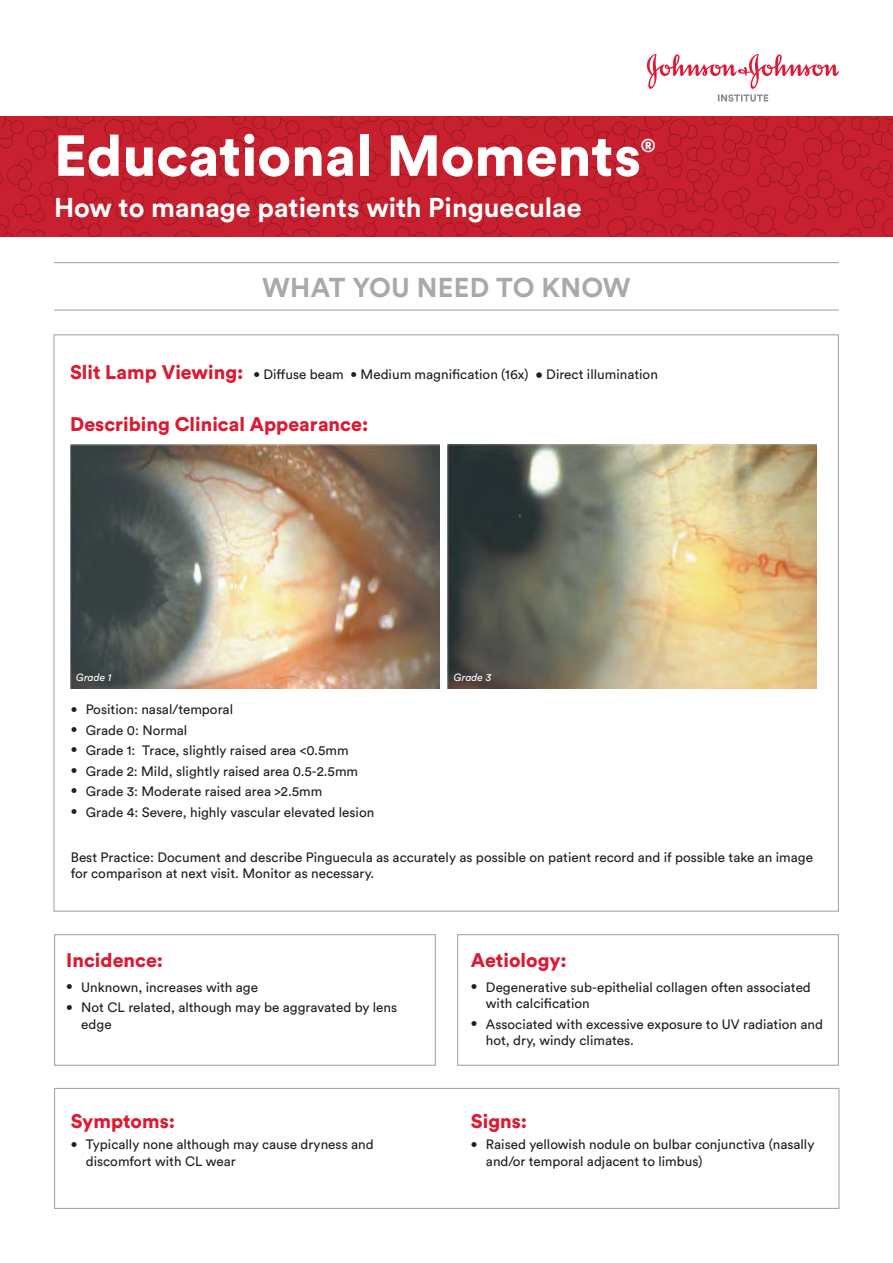
<style>
.page{position:relative;width:893px;height:1263px;background:#fff}
.page>*{position:absolute;margin:0;border:0;box-sizing:border-box;transform-origin:0 0}
.t1{font:900 57px "Circular Std";color:#fff}
.t2{font:700 27px "Circular Std";color:#fff}
.t3{font:700 27px "Circular Std";letter-spacing:.01em;color:#a8a9ad}
.t4{font:900 19.5px "Circular Std";color:#dc1a32}
.t5{font:900 18.3px "Circular Std";color:#fff}
.t6{font:13.5px/16.2px "Circular Std";color:#231f20}
.t7{font:italic 10.5px "Circular Std";letter-spacing:.005em;color:#fff}
.s1{font-weight:900;font-size:19.5px;color:#dc1a32}
.s2{font-size:12px}
</style>
<div class="page">
<svg style="left:647px;top:54px;width:192px;height:48px"></svg>
<img style="left:0;top:117px;width:893px;height:119px">
<hr style="left:54px;top:309px;width:785px;height:2px;background:#a8a9ad">
<hr style="left:54px;top:262px;width:785px;height:1px;background:#a8a9ad">
<div style="left:54px;top:934px;width:382px;height:132px;border:1px solid #a8a9ad"></div>
<div style="left:457px;top:934px;width:382px;height:132px;border:1px solid #a8a9ad"></div>
<div style="left:54px;top:1088px;width:785px;height:121px;border:1px solid #a8a9ad"></div>
<img style="left:70px;top:445px;width:369px;height:244px">
<img style="left:448px;top:445px;width:369px;height:244px">
<h1 class="t1" style="left:54px;top:118px;width:588px">Educational Moments</h1>
<h3 class="t5" style="left:641px;top:133px;width:16px">®</h3>
<h2 class="t2" style="left:54px;top:190px;width:529px">How to manage patients with Pingueculae</h2>
<h2 class="t3" style="left:262px;top:270px;width:370px">WHAT YOU NEED TO KNOW</h2>
<p class="t6" style="left:70px;top:366px;width:589px"><span class="s1">Slit Lamp Viewing:</span> <span class="s2">•</span> Diffuse beam <span class="s2">•</span> Medium magnification (16x) • Direct illumination</p>
<h3 class="t4" style="left:70px;top:411px;width:300px">Describing Clinical Appearance:</h3>
<p class="t7" style="left:76px;top:671px;width:37px">Grade 1</p>
<p class="t7" style="left:454px;top:671px;width:39px">Grade 3</p>
<p class="t6" style="left:71px;top:701px;width:164px"><span class="s2">•</span> Position: nasal/temporal</p>
<p class="t6" style="left:71px;top:722px;width:118px"><span class="s2">•</span> Grade 0: Normal</p>
<p class="t6" style="left:71px;top:742px;width:279px"><span class="s2">•</span> Grade 1: Trace, slightly raised area &lt;0.5mm</p>
<p class="t6" style="left:71px;top:763px;width:289px"><span class="s2">•</span> Grade 2: Mild, slightly raised area 0.5-2.5mm</p>
<p class="t6" style="left:71px;top:783px;width:253px"><span class="s2">•</span> Grade 3: Moderate raised area &gt;2.5mm</p>
<p class="t6" style="left:71px;top:804px;width:305px"><span class="s2">•</span> Grade 4: Severe, highly vascular elevated lesion</p>
<p class="t6" style="left:71px;top:849px;width:744px">Best Practice: Document and describe Pinguecula as accurately as possible on patient record and if possible take an image for comparison at next visit. Monitor as necessary.</p>
<h3 class="t4" style="left:66px;top:947px;width:98px">Incidence:</h3>
<p class="t6" style="left:66px;top:979px;width:193px"><span class="s2">•</span> Unknown, increases with age</p>
<p class="t6" style="left:81px;top:999px;width:317px;text-indent:-15px"><span class="s2">•</span> Not CL related, although may be aggravated by lens edge</p>
<h3 class="t4" style="left:71px;top:1108px;width:106px">Symptoms:</h3>
<p class="t6" style="left:86px;top:1136px;width:289px;text-indent:-15px"><span class="s2">•</span> Typically none although may cause dryness and discomfort with CL wear</p>
<h3 class="t4" style="left:471px;top:947px;width:97px">Aetiology:</h3>
<p class="t6" style="left:486px;top:979px;width:326px;text-indent:-15px"><span class="s2">•</span> Degenerative sub-epithelial collagen often associated with calcification</p>
<p class="t6" style="left:486px;top:1015px;width:339px;text-indent:-15px"><span class="s2">•</span> Associated with excessive exposure to UV radiation and hot, dry, windy climates.</p>
<h3 class="t4" style="left:471px;top:1108px;width:58px">Signs:</h3>
<p class="t6" style="left:486px;top:1136px;width:330px;text-indent:-15px"><span class="s2">•</span> Raised yellowish nodule on bulbar conjunctiva (nasally and/or temporal adjacent to limbus)</p>
</div>
